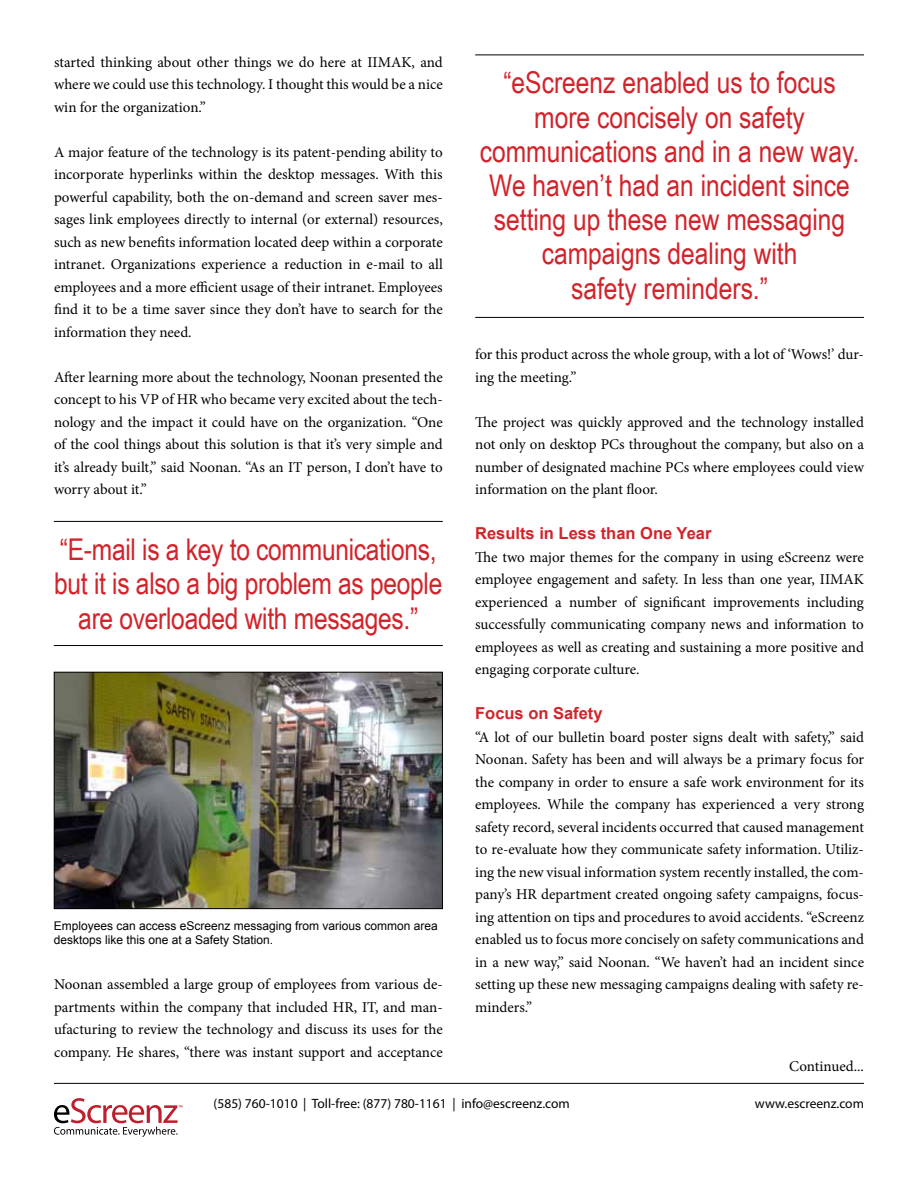
<style>
.page{position:relative;width:918px;height:1188px;background:#fff}
.page>*{position:absolute;margin:0;border:0;box-sizing:border-box;transform-origin:0 0}
.t1{font:30px/34.2px "Arial Narrow";color:#d2232a;text-align:center}
.Headers{font:700 16.5px "Arial";color:#d2232a}
.Body{font:15px/22.5px "Minion Pro";letter-spacing:-.005em;color:#000;text-align:justify}
.t2{font:13.5px "Myriad Pro";color:#000}
.t3{font:12px/14.4px "Arial";color:#000}
</style>
<div class="page">
<hr style="left:54px;top:1083px;width:810px;height:1px;background:#000">
<hr style="left:475px;top:55px;width:389px;height:1px;background:#000">
<hr style="left:475px;top:317px;width:389px;height:1px;background:#000">
<svg style="left:54px;top:1098px;width:129px;height:39px"></svg>
<hr style="left:54px;top:521px;width:389px;height:1px;background:#000">
<hr style="left:54px;top:645px;width:389px;height:1px;background:#000">
<img style="left:56px;top:674px;width:385px;height:233px">
<div style="left:54px;top:672px;width:389px;height:237px;border:1px solid #000"></div>
<p class="Body" style="left:54px;top:51px;width:390px">started thinking about other things we do here at IIMAK, and where we could use this technology. I thought this would be a nice win for the organization.”</p>
<p class="Body" style="left:54px;top:141px;width:390px">A major feature of the technology is its patent-pending ability to incorporate hyperlinks within the desktop messages. With this powerful capability, both the on-demand and screen saver mes&shy;sages link employees directly to internal (or external) resources, such as new benefits information located deep within a corporate intranet. Organizations experience a reduction in e-mail to all employees and a more efficient usage of their intranet. Employees find it to be a time saver since they don’t have to search for the information they need.</p>
<p class="Body" style="left:54px;top:366px;width:390px">After learning more about the technology, Noonan presented the concept to his VP of HR who became very excited about the tech&shy;nology and the impact it could have on the organization. “One of the cool things about this solution is that it’s very simple and it’s already built,” said Noonan. “As an IT person, I don’t have to worry about it.”</p>
<p class="t1" style="left:54px;top:532px;width:390px">“E-mail is a key to communications, but it is also a big problem as people are overloaded with messages.”</p>
<p class="t3" style="left:54px;top:918px;width:386px">Employees can access eScreenz messaging from various common area desktops like this one at a Safety Station.</p>
<p class="Body" style="left:54px;top:973px;width:390px">Noonan assembled a large group of employees from various de&shy;partments within the company that included HR, IT, and man&shy;ufacturing to review the technology and discuss its uses for the company. He shares, “there was instant support and acceptance</p>
<p class="t1" style="left:480px;top:65px;width:381px">“eScreenz enabled us to focus more concisely on safety communications and in a new way.<br>We haven’t had an incident since setting up these new messaging campaigns dealing with</p>
<p class="t1" style="left:571px;top:270px;width:198px">safety reminders.”</p>
<p class="Body" style="left:475px;top:343px;width:390px">for this product across the whole group, with a lot of ‘Wows!’ dur&shy;ing the meeting.”</p>
<p class="Body" style="left:475px;top:411px;width:390px">The project was quickly approved and the technology installed not only on desktop PCs throughout the company, but also on a number of designated machine PCs where employees could view information on the plant floor.</p>
<p class="Headers" style="left:475px;top:522px;width:238px">Results in Less than One Year</p>
<p class="Body" style="left:475px;top:546px;width:390px">The two major themes for the company in using eScreenz were employee engagement and safety. In less than one year, IIMAK experienced a number of significant improvements including successfully communicating company news and information to employees as well as creating and sustaining a more positive and engaging corporate culture.</p>
<p class="Headers" style="left:475px;top:702px;width:129px">Focus on Safety</p>
<p class="Body" style="left:475px;top:726px;width:390px">“A lot of our bulletin board poster signs dealt with safety,” said Noonan. Safety has been and will always be a primary focus for the company in order to ensure a safe work environment for its employees. While the company has experienced a very strong safety record, several incidents occurred that caused management to re-evaluate how they communicate safety information. Utiliz&shy;ing the new visual information system recently installed, the com&shy;pany’s HR department created ongoing safety campaigns, focus&shy;ing attention on tips and procedures to avoid accidents. “eScreenz enabled us to focus more concisely on safety communications and in a new way,” said Noonan. “We haven’t had an incident since setting up these new messaging campaigns dealing with safety re&shy;minders.”</p>
<p class="Body" style="left:789px;top:1055px;width:76px">Continued...</p>
<p class="t2" style="left:214px;top:1095px;width:358px">(585) 760-1010 | Toll-free: (877) 780-1161 | info@escreenz.com</p>
<p class="t2" style="left:755px;top:1095px;width:111px">www.escreenz.com</p>
</div>
